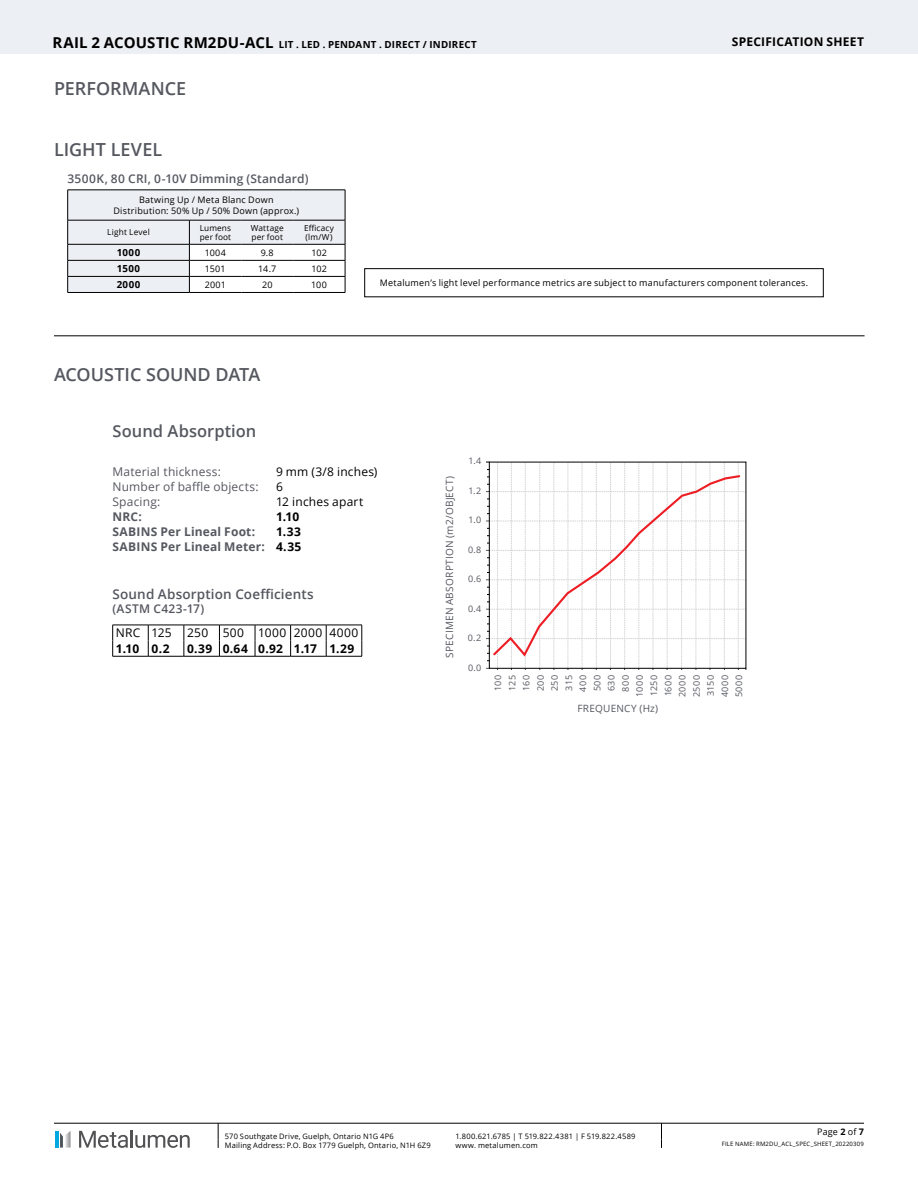
<style>
.page{position:relative;width:918px;height:1188px;background:#fff}
.page>*{position:absolute;margin:0;border:0;box-sizing:border-box;transform-origin:0 0}
.t1{font:600 18px "Open Sans";color:#565860}
.t2{font:600 16.5px "Open Sans";color:#565860}
.t3{font:600 13.5px "Open Sans";letter-spacing:.01em;color:#565860}
.t4{font:700 12px/15px "Open Sans";letter-spacing:.015em;color:#565860;text-align:right}
.t5{font:700 12px "Open Sans";letter-spacing:.02em;color:#000}
.t6{font:12px "Open Sans";letter-spacing:.015em;color:#565860}
.t7{font:600 12px "Open Sans";letter-spacing:.02em;color:#565860}
.t8{font:12px "Open Sans";letter-spacing:.015em;color:#000}
.t9{font:12px "Open Sans";letter-spacing:.04em;color:#000}
.t10{font:10.05px "Open Sans";letter-spacing:.025em;color:#565860}
.t11{font:700 9.75px "Open Sans";letter-spacing:.03em;color:#000}
.t12{font:9px/10.8px "Open Sans";letter-spacing:.025em;color:#000;text-align:center}
.t13{font:9px/14.2px "Open Sans";letter-spacing:.035em;color:#565860;text-align:right}
.t14{font:8.25px/8.2px "Open Sans";letter-spacing:.02em;color:#000}
.t15{font:7.5px/9px "Open Sans";letter-spacing:.025em;color:#000}
.t16{font:6px "Open Sans";letter-spacing:.025em;color:#000}
.s1{font-size:15px}
.s2{color:#000}
.s3{font-weight:700}
</style>
<div class="page">
<svg style="left:218px;top:1124px;width:1px;height:24px"></svg>
<svg style="left:661px;top:1124px;width:1px;height:24px"></svg>
<hr style="left:55px;top:1131px;width:3px;height:17px;background:#01a8e0">
<svg style="left:60px;top:1131px;width:11px;height:17px"></svg>
<svg style="left:79px;top:1131px;width:49px;height:17px"></svg>
<hr style="left:130px;top:1130px;width:3px;height:18px;background:#525255">
<svg style="left:135px;top:1135px;width:55px;height:13px"></svg>
<hr style="left:54px;top:1123px;width:810px;height:1px;background:#000">
<div style="left:0;top:0;width:918px;height:54px;background:#eceff3"></div>
<div style="left:364px;top:268px;width:460px;height:29px;border:1px solid #000"></div>
<hr style="left:54px;top:336px;width:811px;height:1px;background:#000">
<hr style="left:68px;top:292px;width:121px;height:1px;background:#000">
<hr style="left:189px;top:292px;width:52px;height:1px;background:#000">
<hr style="left:241px;top:292px;width:52px;height:1px;background:#000">
<hr style="left:293px;top:292px;width:52px;height:1px;background:#000">
<svg style="left:67px;top:191px;width:279px;height:101px"></svg>
<hr style="left:189px;top:244px;width:52px;height:1px;background:#000">
<hr style="left:241px;top:244px;width:52px;height:1px;background:#000">
<hr style="left:293px;top:244px;width:52px;height:1px;background:#000">
<hr style="left:68px;top:190px;width:121px;height:1px;background:#000">
<hr style="left:67px;top:190px;width:1px;height:30px;background:#000">
<hr style="left:189px;top:190px;width:52px;height:1px;background:#000">
<hr style="left:241px;top:190px;width:52px;height:1px;background:#000">
<hr style="left:293px;top:190px;width:52px;height:1px;background:#000">
<hr style="left:345px;top:190px;width:1px;height:30px;background:#000">
<svg style="left:486px;top:462px;width:261px;height:208px"></svg>
<svg style="left:491px;top:474px;width:251px;height:185px"></svg>
<div style="left:489px;top:462px;width:257px;height:207px;border:1px solid #000"></div>
<hr style="left:112px;top:625px;width:36px;height:1px;background:#000">
<hr style="left:148px;top:625px;width:36px;height:1px;background:#000">
<hr style="left:184px;top:625px;width:35px;height:1px;background:#000">
<hr style="left:219px;top:625px;width:36px;height:1px;background:#000">
<hr style="left:255px;top:625px;width:36px;height:1px;background:#000">
<hr style="left:291px;top:625px;width:35px;height:1px;background:#000">
<hr style="left:326px;top:625px;width:36px;height:1px;background:#000">
<svg style="left:112px;top:625px;width:1px;height:31px"></svg>
<svg style="left:148px;top:625px;width:1px;height:31px"></svg>
<svg style="left:184px;top:625px;width:1px;height:31px"></svg>
<svg style="left:219px;top:625px;width:1px;height:31px"></svg>
<svg style="left:255px;top:625px;width:1px;height:31px"></svg>
<svg style="left:290px;top:625px;width:1px;height:31px"></svg>
<svg style="left:326px;top:625px;width:1px;height:31px"></svg>
<svg style="left:362px;top:625px;width:1px;height:31px"></svg>
<hr style="left:112px;top:656px;width:36px;height:1px;background:#000">
<hr style="left:148px;top:656px;width:36px;height:1px;background:#000">
<hr style="left:184px;top:656px;width:35px;height:1px;background:#000">
<hr style="left:219px;top:656px;width:36px;height:1px;background:#000">
<hr style="left:255px;top:656px;width:36px;height:1px;background:#000">
<hr style="left:291px;top:656px;width:35px;height:1px;background:#000">
<hr style="left:326px;top:656px;width:36px;height:1px;background:#000">
<p class="t11" style="left:52px;top:38px;width:426px"><span class="s1">RAIL 2 ACOUSTIC RM2DU-ACL</span> LIT . LED . PENDANT . DIRECT / INDIRECT</p>
<h3 class="t5" style="left:732px;top:33px;width:134px">SPECIFICATION SHEET</h3>
<h1 class="t1" style="left:54px;top:76px;width:134px">PERFORMANCE</h1>
<h1 class="t1" style="left:54px;top:137px;width:110px">LIGHT LEVEL</h1>
<h3 class="t7" style="left:68px;top:171px;width:243px">3500K, 80 CRI, 0-10V Dimming (Standard)</h3>
<p class="t12" style="left:113px;top:194px;width:187px">Batwing Up / Meta Blanc Down<br>Distribution: 50% Up / 50% Down (approx.)</p>
<p class="t14" style="left:107px;top:227px;width:44px">Light Level</p>
<p class="t14" style="left:200px;top:224px;width:33px">Lumens per foot</p>
<p class="t14" style="left:251px;top:224px;width:34px">Wattage per foot</p>
<p class="t14" style="left:304px;top:224px;width:31px">Efficacy (lm/W)</p>
<p class="t11" style="left:117px;top:246px;width:25px">1000</p>
<p class="t12" style="left:205px;top:247px;width:23px">1004</p>
<p class="t12" style="left:261px;top:247px;width:15px">9.8</p>
<p class="t12" style="left:311px;top:247px;width:17px">102</p>
<p class="t11" style="left:117px;top:262px;width:25px">1500</p>
<p class="t12" style="left:205px;top:263px;width:22px">1501</p>
<p class="t12" style="left:258px;top:263px;width:19px">14.7</p>
<p class="t12" style="left:311px;top:263px;width:17px">102</p>
<p class="t11" style="left:117px;top:278px;width:25px">2000</p>
<p class="t12" style="left:205px;top:279px;width:23px">2001</p>
<p class="t12" style="left:262px;top:279px;width:12px">20</p>
<p class="t12" style="left:311px;top:279px;width:17px">100</p>
<h1 class="t1" style="left:54px;top:362px;width:208px">ACOUSTIC SOUND DATA</h1>
<p class="t12" style="left:380px;top:277px;width:430px">Metalumen’s light level performance metrics are subject to manufacturers component tolerances.</p>
<h2 class="t2" style="left:113px;top:419px;width:145px">Sound Absorption</h2>
<h3 class="t6" style="left:112px;top:463px;width:110px">Material thickness:</h3>
<h3 class="t8" style="left:276px;top:463px;width:103px">9 mm (3/8 inches)</h3>
<h3 class="t6" style="left:112px;top:478px;width:148px">Number of baffle objects:</h3>
<h3 class="t8" style="left:276px;top:478px;width:8px">6</h3>
<h3 class="t6" style="left:112px;top:493px;width:49px">Spacing:</h3>
<h3 class="t8" style="left:276px;top:493px;width:89px">12 inches apart</h3>
<h3 class="t4" style="left:112px;top:508px;width:31px">NRC:</h3>
<h3 class="t5" style="left:276px;top:508px;width:25px">1.10</h3>
<h3 class="t4" style="left:112px;top:523px;width:144px">SABINS Per Lineal Foot:</h3>
<h3 class="t4" style="left:112px;top:523px;width:190px"><span class="s2">1.33<br></span>SABINS Per Lineal Meter: <span class="s2">4.35</span></h3>
<h3 class="t3" style="left:112px;top:585px;width:203px">Sound Absorption Coefficients</h3>
<h3 class="t7" style="left:112px;top:601px;width:93px">(ASTM C423-17)</h3>
<h3 class="t8" style="left:116px;top:625px;width:57px">NRC 125</h3>
<h3 class="t9" style="left:187px;top:625px;width:173px">250 500 1000 2000 4000</h3>
<h3 class="t5" style="left:116px;top:640px;width:55px">1.10 0.2</h3>
<h3 class="t5" style="left:187px;top:640px;width:169px">0.39 0.64 0.92 1.17 1.29</h3>
<p class="t10" style="left:443px;top:658px;width:183px;rotate:-90deg">SPECIMEN ABSORPTION (m2/OBJECT)</p>
<p class="t13" style="left:468px;top:454px;width:14px">1.4</p>
<p class="t13" style="left:468px;top:483px;width:14px">1.2</p>
<p class="t13" style="left:469px;top:513px;width:14px">1.0</p>
<p class="t13" style="left:468px;top:542px;width:15px">0.8</p>
<p class="t13" style="left:468px;top:572px;width:15px">0.6</p>
<p class="t13" style="left:468px;top:601px;width:15px">0.4</p>
<p class="t13" style="left:468px;top:630px;width:15px">0.2</p>
<p class="t13" style="left:468px;top:660px;width:15px">0.0</p>
<p class="t13" style="left:491px;top:697px;width:23px;rotate:-90deg">100<br>125<br>160<br>200<br>250<br>315<br>400<br>500<br>630<br>800<br>1000<br>1250<br>1600<br>2000<br>2500<br>3150<br>4000<br>5000</p>
<p class="t10" style="left:577px;top:701px;width:82px">FREQUENCY (Hz)</p>
<p class="t15" style="left:225px;top:1131px;width:207px">570 Southgate Drive, Guelph, Ontario N1G 4P6<br>Mailing Address: P.O. Box 1779 Guelph, Ontario, N1H 6Z9</p>
<p class="t15" style="left:455px;top:1131px;width:181px">1.800.621.6785 | T 519.822.4381 | F 519.822.4589 www. metalumen.com</p>
<p class="t12" style="left:817px;top:1126px;width:48px">Page <span class="s3">2</span> of <span class="s3">7</span></p>
<p class="t16" style="left:722px;top:1140px;width:144px">FILE NAME: RM2DU_ACL_SPEC_SHEET_20220309</p>
</div>
